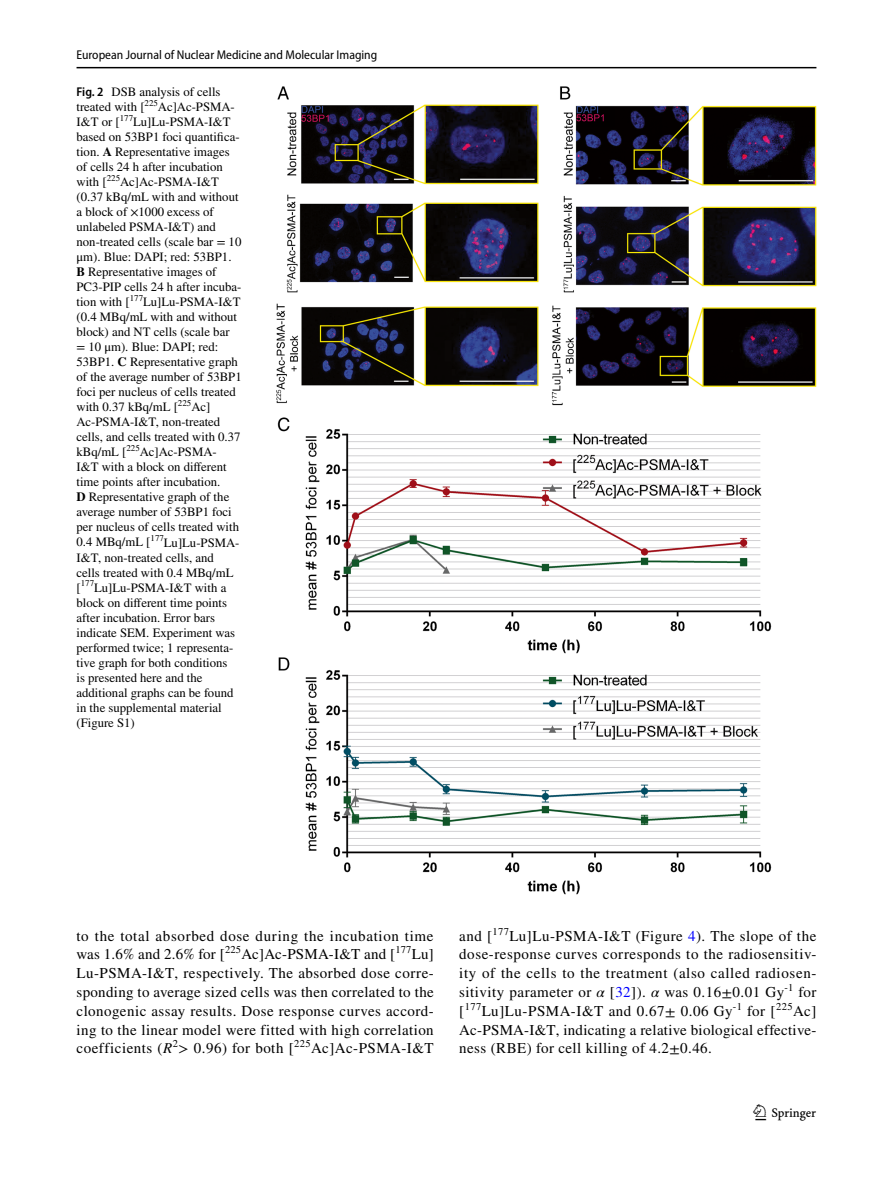
<style>
.page{position:relative;width:893px;height:1187px;background:#fff}
.page>*{position:absolute;margin:0;border:0;box-sizing:border-box;transform-origin:0 0}
.t1{font:22.5px "Springnew Regular 3";color:#000}
.t2{font:15px/18.8px "STIX";letter-spacing:.03em;color:#000;text-align:justify}
.t3{font:12.75px/15px "STIX";color:#000}
.t4{font:semi-condensed 12.75px "Myriad Pro";color:#000}
.s1{font-family:"Myriad Pro";font-weight:600;font-stretch:semi-condensed}
.s2{font-weight:700}
.s3{font-style:italic}
.s4{color:#00f}
</style>
<div class="page">
<hr style="left:77px;top:67px;width:739px;height:1px;background:#000">
<img style="left:276px;top:87px;width:540px;height:807px">
<p class="t4" style="left:77px;top:48px;width:302px">European Journal of Nuclear Medicine and Molecular Imaging</p>
<p class="t3" style="left:77px;top:85px;width:167px"><span class="s1">Fig. 2</span> DSB analysis of cells treated with [<sup>225</sup>Ac]Ac-PSMA-<br>I&amp;T or [<sup>177</sup>Lu]Lu-PSMA-I&amp;T based on 53BP1 foci quantifica&shy;tion. <span class="s2">A</span> Representative images of cells 24 h after incubation with [<sup>225</sup>Ac]Ac-PSMA-I&amp;T (0.37 kBq/mL with and without a block of ×1000 excess of unlabeled PSMA-I&amp;T) and non-treated cells (scale bar = 10 μm). Blue: DAPI; red: 53BP1.<br><span class="s2">B</span> Representative images of<br>PC3-PIP cells 24 h after incuba&shy;tion with [<sup>177</sup>Lu]Lu-PSMA-I&amp;T (0.4 MBq/mL with and without block) and NT cells (scale bar<br>= 10 μm). Blue: DAPI; red:<br>53BP1. <span class="s2">C</span> Representative graph of the average number of 53BP1 foci per nucleus of cells treated with 0.37 kBq/mL [<sup>225</sup>Ac]<br>Ac-PSMA-I&amp;T, non-treated cells, and cells treated with 0.37 kBq/mL [<sup>225</sup>Ac]Ac-PSMA-<br>I&amp;T with a block on different time points after incubation.<br><span class="s2">D</span> Representative graph of the average number of 53BP1 foci per nucleus of cells treated with<br>0.4 MBq/mL [<sup>177</sup>Lu]Lu-PSMA-<br>I&amp;T, non-treated cells, and<br>cells treated with 0.4 MBq/mL [<sup>177</sup>Lu]Lu-PSMA-I&amp;T with a block on different time points after incubation. Error bars indicate SEM. Experiment was performed twice; 1 representa&shy;tive graph for both conditions<br>is presented here and the additional graphs can be found in the supplemental material (Figure S1)</p>
<p class="t2" style="left:77px;top:927px;width:359px">to the total absorbed dose during the incubation time was 1.6% and 2.6% for [<sup>225</sup>Ac]Ac-PSMA-I&amp;T and [<sup>177</sup>Lu] Lu-PSMA-I&amp;T, respectively. The absorbed dose corre&shy;sponding to average sized cells was then correlated to the clonogenic assay results. Dose response curves accord&shy;ing to the linear model were fitted with high correlation coefficients (<span class="s3">R</span><sup>2</sup>&gt; 0.96) for both [<sup>225</sup>Ac]Ac-PSMA-I&amp;T</p>
<p class="t2" style="left:459px;top:927px;width:359px">and [<sup>177</sup>Lu]Lu-PSMA-I&amp;T (Figure <span class="s4">4</span>). The slope of the dose-response curves corresponds to the radiosensitiv&shy;ity of the cells to the treatment (also called radiosen&shy;sitivity parameter or <span class="s3">α</span> [<span class="s4">32</span>]). <span class="s3">α</span> was 0.16±0.01 Gy<sup>-1</sup> for [<sup>177</sup>Lu]Lu-PSMA-I&amp;T and 0.67± 0.06 Gy<sup>-1</sup> for [<sup>225</sup>Ac] Ac-PSMA-I&amp;T, indicating a relative biological effective&shy;ness (RBE) for cell killing of 4.2±0.46.</p>
<h1 class="t1" style="left:755px;top:1104px;width:62px">1 3</h1>
</div>
